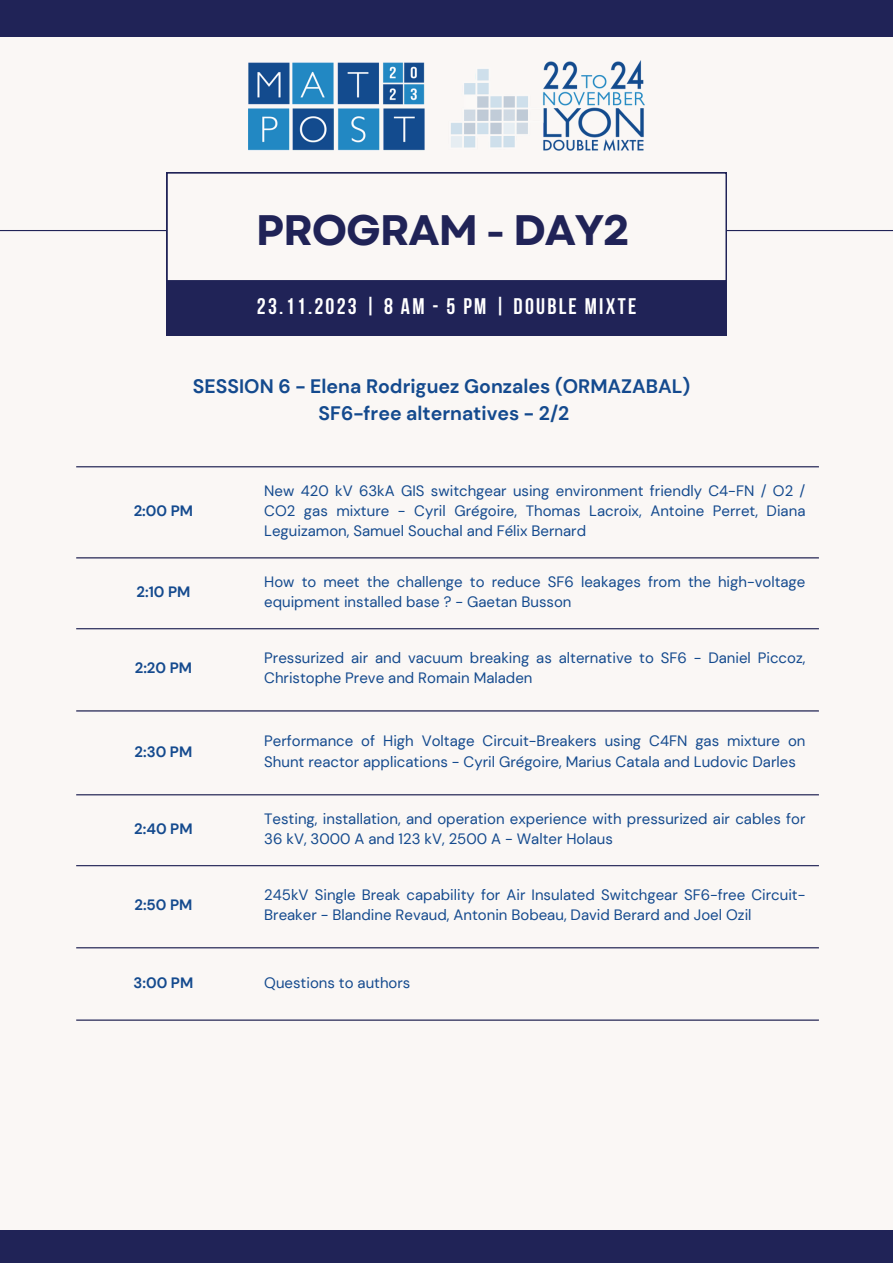
<style>
.page{position:relative;width:893px;height:1264px;background:#fff}
.page>*{position:absolute;margin:0;border:0;box-sizing:border-box;transform-origin:0 0}
.t1{font:700 42.6px "Garet";letter-spacing:-.03em;color:#202357}
.t2{font:700 22.5px "Bebas Neue";letter-spacing:.1em;color:#fff}
.t3{font:700 19.5px "DM Sans";color:#144a8e}
.t4{font:15px/20.2px "DM Sans";color:#144a8e}
.t5{font:700 15px "DM Sans";color:#144a8e}
</style>
<div class="page">
<div style="left:0;top:0;width:892px;height:1262px;background:#faf7f5"></div>
<hr style="left:76px;top:466px;width:742px;height:1px;background:#202357">
<hr style="left:76px;top:557px;width:742px;height:1px;background:#202357">
<hr style="left:76px;top:628px;width:742px;height:1px;background:#202357">
<hr style="left:76px;top:710px;width:742px;height:1px;background:#202357">
<hr style="left:76px;top:794px;width:742px;height:1px;background:#202357">
<hr style="left:76px;top:865px;width:742px;height:1px;background:#202357">
<hr style="left:76px;top:947px;width:742px;height:1px;background:#202357">
<hr style="left:76px;top:1019px;width:742px;height:1px;background:#202357">
<div style="left:0;top:1230px;width:892px;height:32px;background:#202357"></div>
<hr style="left:0;top:230px;width:892px;height:1px;background:#202357">
<svg style="left:167px;top:172px;width:559px;height:109px"></svg>
<div style="left:167px;top:281px;width:559px;height:54px;background:#202357"></div>
<div style="left:0;top:0;width:892px;height:37px;background:#202357"></div>
<img style="left:248px;top:60px;width:396px;height:90px">
<p class="t1" style="left:256px;top:199px;width:376px">PROGRAM - DAY2</p>
<p class="t2" style="left:257px;top:297px;width:381px">23.11.2023 | 8 AM - 5 pm | DOUBLE MIXTE</p>
<p class="t3" style="left:193px;top:373px;width:499px">SESSION 6 - Elena Rodriguez Gonzales (ORMAZABAL)</p>
<p class="t3" style="left:318px;top:400px;width:252px">SF6-free alternatives - 2/2</p>
<p class="t5" style="left:134px;top:501px;width:61px">2:00 PM</p>
<p class="t4" style="left:264px;top:480px;width:542px;text-align:justify">New 420 kV 63kA GIS switchgear using environment friendly C4-FN / O2 / CO2 gas mixture - Cyril Grégoire, Thomas Lacroix, Antoine Perret, Diana Leguizamon, Samuel Souchal and Félix Bernard</p>
<p class="t5" style="left:136px;top:582px;width:55px">2:10 PM</p>
<p class="t4" style="left:264px;top:571px;width:542px">How to meet the challenge to reduce SF6 leakages from the high-voltage equipment installed base ? - Gaetan Busson</p>
<p class="t5" style="left:135px;top:658px;width:59px">2:20 PM</p>
<p class="t4" style="left:264px;top:648px;width:542px">Pressurized air and vacuum breaking as alternative to SF6 - Daniel Piccoz,<br>Christophe Preve and Romain Maladen</p>
<p class="t5" style="left:135px;top:741px;width:59px">2:30 PM</p>
<p class="t4" style="left:264px;top:731px;width:542px">Performance of High Voltage Circuit-Breakers using C4FN gas mixture on<br>Shunt reactor applications - Cyril Grégoire, Marius Catala and Ludovic Darles</p>
<p class="t5" style="left:134px;top:818px;width:60px">2:40 PM</p>
<p class="t4" style="left:264px;top:808px;width:542px">Testing, installation, and operation experience with pressurized air cables for<br>36 kV, 3000 A and 123 kV, 2500 A - Walter Holaus</p>
<p class="t5" style="left:134px;top:895px;width:59px">2:50 PM</p>
<p class="t4" style="left:264px;top:884px;width:542px">245kV Single Break capability for Air Insulated Switchgear SF6-free Circuit-<br>Breaker - Blandine Revaud, Antonin Bobeau, David Berard and Joel Ozil</p>
<p class="t5" style="left:133px;top:972px;width:61px">3:00 PM</p>
<p class="t4" style="left:264px;top:972px;width:148px">Questions to authors</p>
</div>
